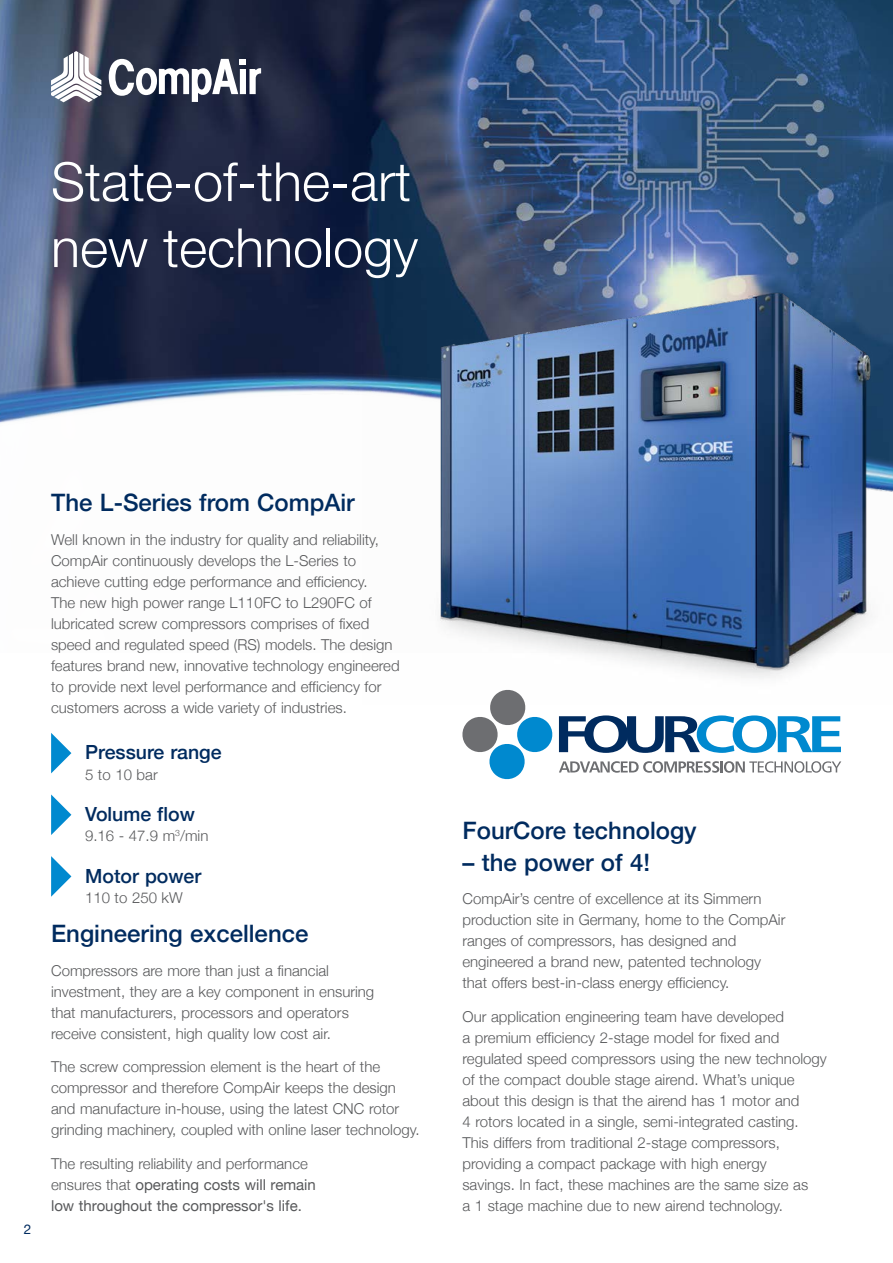
<style>
.page{position:relative;width:893px;height:1263px;background:#fff}
.page>*{position:absolute;margin:0;border:0;box-sizing:border-box;transform-origin:0 0}
.t1{font:300 54px/66px "Helvetica Neue";color:#fff}
.t2{font:500 24px "Helvetica Neue";color:#002b5f}
.t3{font:500 19.5px "Helvetica Neue";color:#002b5f}
.t4{font:300 15px/21px "Helvetica Neue";color:#58595b}
.t5{font:15px/21px "Helvetica Neue";color:#58595b}
.t6{font:13.5px "Helvetica Neue";color:#002b5f}
.s1{font-weight:300}
</style>
<div class="page">
<img style="left:0;top:0;width:728px;height:367px">
<img style="left:728px;top:0;width:165px;height:268px">
<img style="left:0;top:371px;width:362px;height:53px">
<svg style="left:109px;top:59px;width:152px;height:43px"></svg>
<svg style="left:51px;top:51px;width:50px;height:51px"></svg>
<svg style="left:51px;top:794px;width:20px;height:41px"></svg>
<svg style="left:51px;top:733px;width:20px;height:40px"></svg>
<svg style="left:51px;top:856px;width:20px;height:41px"></svg>
<img style="left:362px;top:268px;width:531px;height:410px">
<svg style="left:462px;top:690px;width:379px;height:89px"></svg>
<h1 class="t1" style="left:51px;top:145px;width:369px">State-of-the-art new technology</h1>
<p class="t6" style="left:24px;top:1219px;width:9px">2</p>
<h2 class="t2" style="left:51px;top:483px;width:305px">The L-Series from CompAir</h2>
<p class="t4" style="left:51px;top:528px;width:350px">Well known in the industry for quality and reliability, CompAir continuously develops the L-Series to achieve cutting edge performance and efficiency.<br>The new high power range L110FC to L290FC of lubricated screw compressors comprises of fixed speed and regulated speed (RS) models. The design features brand new, innovative technology engineered to provide next level performance and efficiency for customers across a wide variety of industries.</p>
<h3 class="t3" style="left:85px;top:737px;width:138px">Pressure range</h3>
<p class="t4" style="left:85px;top:763px;width:74px">5 to 10 bar</p>
<h3 class="t3" style="left:85px;top:798px;width:111px">Volume flow</h3>
<p class="t4" style="left:85px;top:824px;width:125px">9.16 - 47.9 m<sup>3</sup>/min</p>
<h3 class="t3" style="left:85px;top:860px;width:118px">Motor power</h3>
<p class="t4" style="left:85px;top:886px;width:99px">110 to 250 kW</p>
<h2 class="t2" style="left:51px;top:914px;width:259px">Engineering excellence</h2>
<p class="t4" style="left:51px;top:959px;width:325px">Compressors are more than just a financial investment, they are a key component in ensuring that manufacturers, processors and operators receive consistent, high quality low cost air.</p>
<p class="t4" style="left:51px;top:1055px;width:370px">The screw compression element is the heart of the compressor and therefore CompAir keeps the design and manufacture in-house, using the latest CNC rotor grinding machinery, coupled with online laser technology.</p>
<p class="t5" style="left:51px;top:1154px;width:266px"><span class="s1">The resulting reliability and performance ensures that</span> operating costs will remain low throughout the compressor's life.</p>
<h2 class="t2" style="left:463px;top:811px;width:236px">FourCore technology</h2>
<h2 class="t2" style="left:462px;top:843px;width:189px">– the power of 4!</h2>
<p class="t4" style="left:462px;top:887px;width:325px">CompAir’s centre of excellence at its Simmern production site in Germany, home to the CompAir ranges of compressors, has designed and engineered a brand new, patented technology that offers best-in-class energy efficiency.</p>
<p class="t4" style="left:462px;top:1005px;width:366px">Our application engineering team have developed<br>a premium efficiency 2-stage model for fixed and regulated speed compressors using the new technology of the compact double stage airend. What’s unique about this design is that the airend has 1 motor and<br>4 rotors located in a single, semi-integrated casting.<br>This differs from traditional 2-stage compressors, providing a compact package with high energy<br>savings. In fact, these machines are the same size as<br>a 1 stage machine due to new airend technology.</p>
</div>
